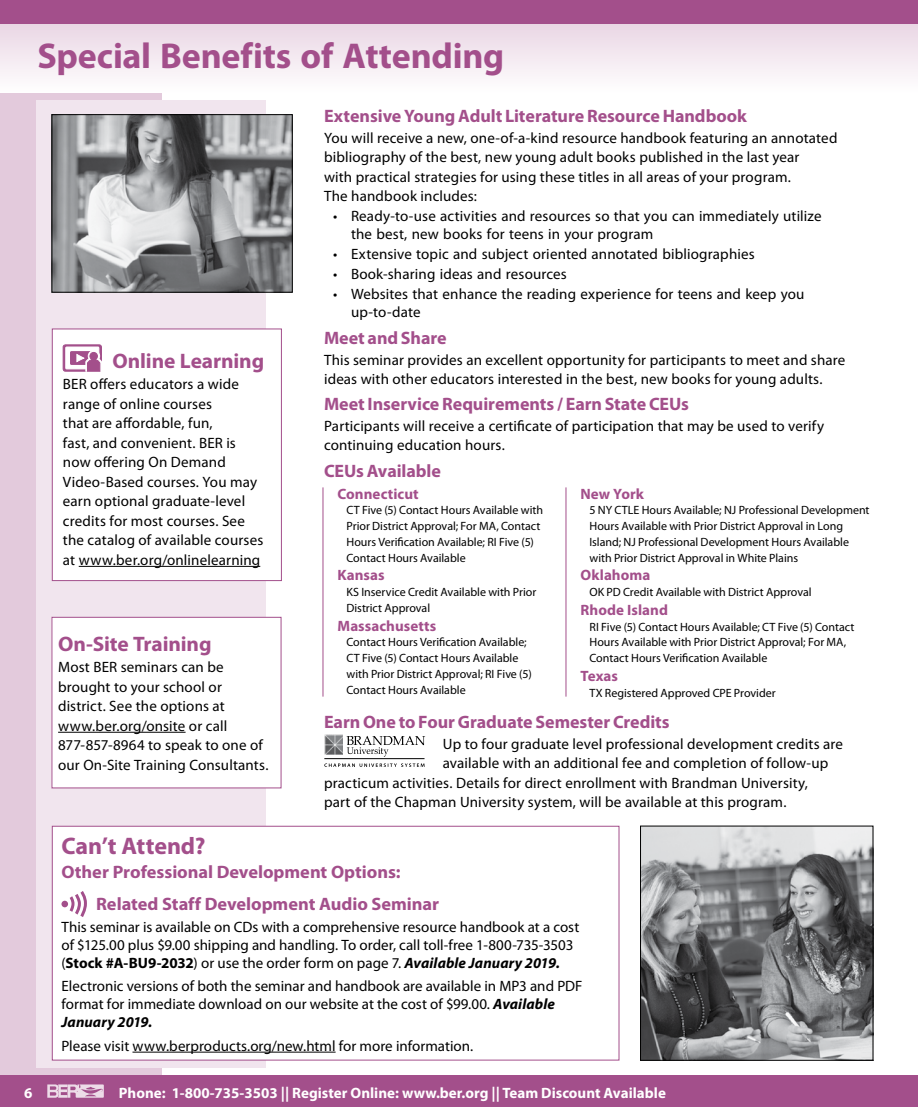
<style>
.page{position:relative;width:918px;height:1107px;background:#fff}
.page>*{position:absolute;margin:0;border:0;box-sizing:border-box;transform-origin:0 0}
.t1{font:700 36px "Myriad Pro";letter-spacing:-.005em;color:#a34f8b}
.t2{font:700 24px "Myriad Pro";letter-spacing:-.005em;color:#a34f8b}
.t3{font:700 21px "Myriad Pro";letter-spacing:-.005em;color:#a34f8b}
.t4{font:700 18px/31.3px "Myriad Pro";letter-spacing:-.005em;color:#a34f8b}
.t5{font:15px/19.5px "Myriad Pro";letter-spacing:.01em;color:#000}
.t6{font:700 15px "Myriad Pro";color:#fff}
.t7{font:700 15px "Myriad Pro";letter-spacing:.005em;color:#a34f8b}
.t8{font:12px/15.8px "Myriad Pro";color:#000}
.s1{font-weight:700}
.s2{font-weight:700;font-style:italic}
</style>
<div class="page">
<div style="left:0;top:0;width:162px;height:1107px;background:#e3cadc"></div>
<div style="left:0;top:1076px;width:918px;height:31px;background:#a34f8b"></div>
<svg style="left:47px;top:1084px;width:57px;height:14px"></svg>
<svg style="left:0;top:24px;width:918px;height:68px"></svg>
<div style="left:0;top:0;width:918px;height:24px;background:#a34f8b"></div>
<div style="left:36px;top:101px;width:230px;height:967px;background:#f1e5ee"></div>
<div style="left:52px;top:329px;width:229px;height:252px;background:#fff"></div>
<hr style="left:79px;top:566px;width:181px;height:1px;background:#000">
<svg style="left:63px;top:345px;width:38px;height:26px"></svg>
<div style="left:63px;top:345px;width:39px;height:26px;border:1px solid #a34f8b;border-radius:2px"></div>
<div style="left:66px;top:347px;width:33px;height:22px;background:#fff"></div>
<div style="left:66px;top:347px;width:33px;height:22px;border:1px solid #fff"></div>
<div style="left:71px;top:352px;width:24px;height:12px;background:#a34f8b"></div>
<div style="left:70px;top:351px;width:25px;height:14px;border:1px solid #a34f8b"></div>
<div style="left:88px;top:350px;width:12px;height:12px;border:1px solid #fff;border-radius:50%"></div>
<div style="left:90px;top:352px;width:8px;height:8px;border:1px solid #a34f8b;border-radius:50%"></div>
<svg style="left:76px;top:354px;width:26px;height:18px"></svg>
<div style="left:52px;top:329px;width:230px;height:252px;border:1px solid #a34f8b"></div>
<div style="left:52px;top:617px;width:229px;height:171px;background:#fff"></div>
<hr style="left:58px;top:732px;width:128px;height:1px;background:#000">
<hr style="left:323px;top:487px;width:1px;height:210px;background:#a34f8b">
<hr style="left:566px;top:487px;width:1px;height:210px;background:#a34f8b">
<div style="left:52px;top:826px;width:567px;height:234px;background:#fff"></div>
<hr style="left:132px;top:1052px;width:204px;height:1px;background:#000">
<svg style="left:69px;top:891px;width:18px;height:26px"></svg>
<div style="left:61px;top:901px;width:7px;height:6px;background:#a34f8b;border-radius:50%"></div>
<div style="left:52px;top:826px;width:567px;height:234px;border:1px solid #a34f8b"></div>
<svg style="left:347px;top:736px;width:78px;height:21px"></svg>
<svg style="left:324px;top:763px;width:101px;height:4px"></svg>
<img style="left:324px;top:735px;width:19px;height:19px">
<hr style="left:324px;top:758px;width:101px;height:1px;background:#000">
<img style="left:54px;top:116px;width:236px;height:174px">
<div style="left:52px;top:114px;width:240px;height:178px;border:1px solid #000"></div>
<img style="left:642px;top:828px;width:229px;height:230px">
<div style="left:640px;top:826px;width:233px;height:234px;border:1px solid #000"></div>
<h1 class="t1" style="left:38px;top:32px;width:468px">Special Benefits of Attending</h1>
<p class="t4" style="left:324px;top:99px;width:424px">Extensive Young Adult Literature Resource Handbook</p>
<p class="t5" style="left:324px;top:128px;width:515px">You will receive a new, one‑of‑a‑kind resource handbook featuring an annotated bibliography of the best, new young adult books published in the last year<br>with practical strategies for using these titles in all areas of your program.<br>The handbook includes:</p>
<p class="t5" style="left:351px;top:208px;width:472px;line-height:17.2px;text-indent:-18px">• Ready‑to‑use activities and resources so that you can immediately utilize the best, new books for teens in your program</p>
<p class="t5" style="left:333px;top:244px;width:423px">• Extensive topic and subject oriented annotated bibliographies</p>
<p class="t5" style="left:333px;top:264px;width:235px">• Book‑sharing ideas and resources</p>
<p class="t5" style="left:351px;top:286px;width:455px;line-height:17.2px;text-indent:-18px">• Websites that enhance the reading experience for teens and keep you up‑to‑date</p>
<p class="t4" style="left:324px;top:321px;width:124px">Meet and Share</p>
<p class="t5" style="left:324px;top:350px;width:523px">This seminar provides an excellent opportunity for participants to meet and share ideas with other educators interested in the best, new books for young adults.</p>
<h3 class="t3" style="left:112px;top:348px;width:153px">Online Learning</h3>
<p class="t5" style="left:63px;top:374px;width:202px">BER offers educators a wide range of online courses<br>that are affordable, fun,<br>fast, and convenient. BER is now offering On Demand<br>Video‑Based courses. You may earn optional graduate‑level credits for most courses. See the catalog of available courses at www.ber.org/onlinelearning</p>
<p class="t4" style="left:324px;top:387px;width:367px">Meet Inservice Requirements / Earn State CEUs</p>
<p class="t5" style="left:324px;top:415px;width:502px">Participants will receive a certificate of participation that may be used to verify continuing education hours.</p>
<p class="t4" style="left:324px;top:455px;width:119px">CEUs Available</p>
<p class="t7" style="left:338px;top:484px;width:83px">Connecticut</p>
<p class="t8" style="left:346px;top:502px;width:198px">CT Five (5) Contact Hours Available with Prior District Approval; For MA, Contact Hours Verification Available; RI Five (5)<br>Contact Hours Available</p>
<p class="t7" style="left:338px;top:566px;width:49px">Kansas</p>
<p class="t8" style="left:346px;top:584px;width:191px">KS Inservice Credit Available with Prior<br>District Approval</p>
<p class="t7" style="left:338px;top:616px;width:100px">Massachusetts</p>
<p class="t8" style="left:346px;top:634px;width:187px">Contact Hours Verification Available; CT Five (5) Contact Hours Available with Prior District Approval; RI Five (5)<br>Contact Hours Available</p>
<p class="t7" style="left:580px;top:484px;width:65px">New York</p>
<p class="t8" style="left:590px;top:502px;width:282px">5 NY CTLE Hours Available; NJ Professional Development Hours Available with Prior District Approval in Long Island; NJ Professional Development Hours Available with Prior District Approval in White Plains</p>
<p class="t7" style="left:580px;top:566px;width:71px">Oklahoma</p>
<p class="t8" style="left:590px;top:584px;width:224px">OK PD Credit Available with District Approval</p>
<p class="t7" style="left:580px;top:600px;width:89px">Rhode Island</p>
<p class="t8" style="left:590px;top:619px;width:266px">RI Five (5) Contact Hours Available; CT Five (5) Contact<br>Hours Available with Prior District Approval; For MA,<br>Contact Hours Verification Available</p>
<p class="t7" style="left:580px;top:666px;width:39px">Texas</p>
<p class="t8" style="left:590px;top:685px;width:188px">TX Registered Approved CPE Provider</p>
<h3 class="t3" style="left:58px;top:630px;width:155px">On‑Site Training</h3>
<p class="t5" style="left:58px;top:657px;width:212px">Most BER seminars can be brought to your school or district. See the options at www.ber.org/onsite or call<br>877‑857‑8964 to speak to one of our On‑Site Training Consultants.</p>
<p class="t4" style="left:324px;top:705px;width:347px">Earn One to Four Graduate Semester Credits</p>
<p class="t5" style="left:443px;top:733px;width:402px">Up to four graduate level professional development credits are</p>
<p class="t5" style="left:443px;top:753px;width:387px">available with an additional fee and completion of follow‑up</p>
<p class="t5" style="left:324px;top:772px;width:485px">practicum activities. Details for direct enrollment with Brandman University,</p>
<p class="t5" style="left:324px;top:792px;width:464px">part of the Chapman University system, will be available at this program.</p>
<h2 class="t2" style="left:61px;top:830px;width:145px">Can’t Attend?</h2>
<p class="t4" style="left:96px;top:856px;width:344px;text-indent:-35px">Other Professional Development Options:<br>Related Staff Development Audio Seminar</p>
<p class="t5" style="left:61px;top:918px;width:519px;line-height:18px">This seminar is available on CDs with a comprehensive resource handbook at a cost of $125.00 plus $9.00 shipping and handling. To order, call toll-free 1-800-735-3503 (<span class="s1">Stock #A-BU9-2032</span>) or use the order form on page 7. <span class="s2">Available January 2019.</span></p>
<p class="t5" style="left:61px;top:976px;width:523px;line-height:18px">Electronic versions of both the seminar and handbook are available in MP3 and PDF format for immediate download on our website at the cost of $99.00. <span class="s2">Available<br>January 2019.</span></p>
<p class="t5" style="left:61px;top:1036px;width:413px">Please visit www.berproducts.org/new.html for more information.</p>
<p class="t6" style="left:24px;top:1083px;width:10px">6</p>
<p class="t6" style="left:119px;top:1083px;width:549px">Phone: 1-800-735-3503 || Register Online: www.ber.org || Team Discount Available</p>
</div>
